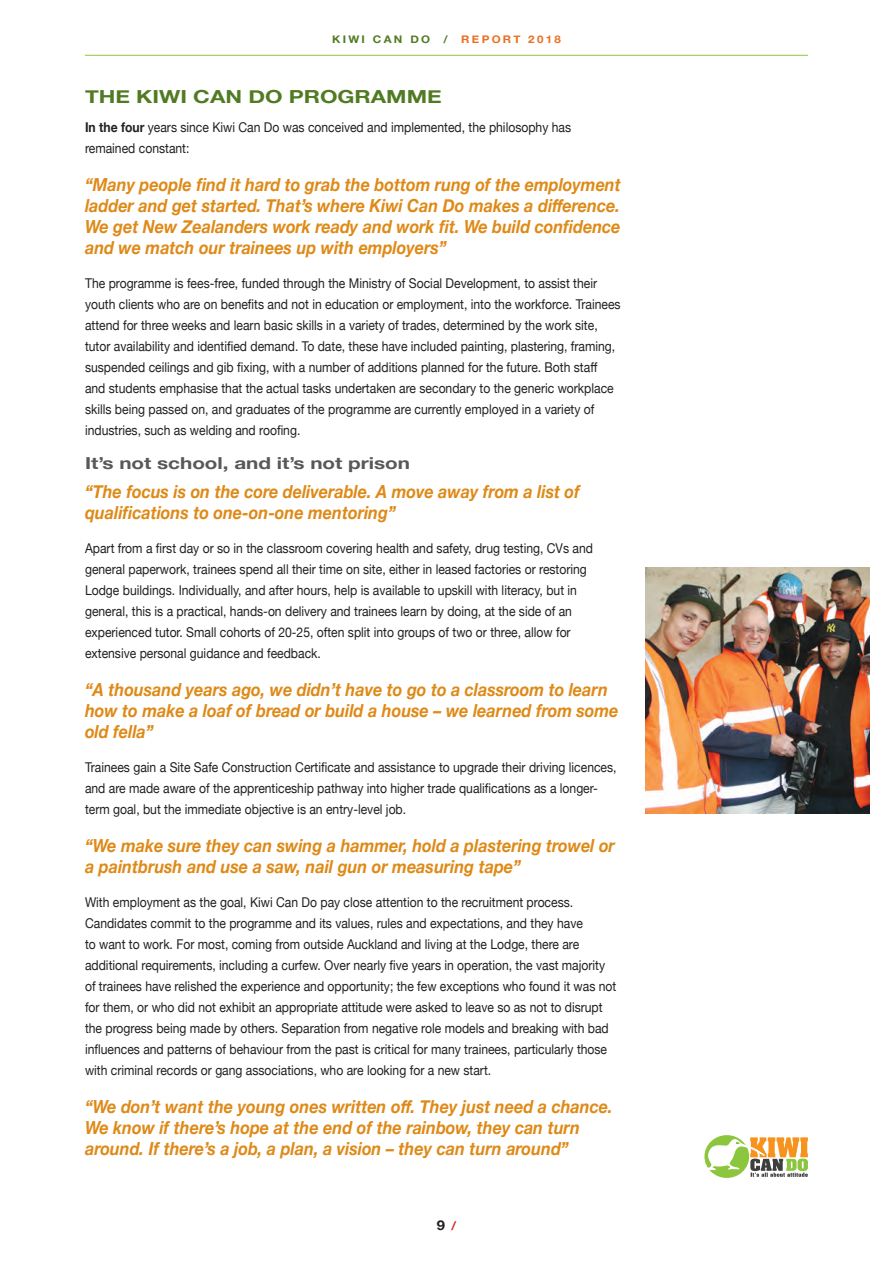
<style>
.page{position:relative;width:893px;height:1263px;background:#fff}
.page>*{position:absolute;margin:0;border:0;box-sizing:border-box;transform-origin:0 0}
.t1{font:italic 700 18px/21px "Helvetica Neue";color:#de8a18;scale:.9 1}
.t2{font:700 18px "Helvetica Neue";color:#517b23;scale:1.25 1}
.t3{font:700 16.5px "Helvetica Neue";color:#57585a;scale:1.25 1}
.t4{font:13.5px/21px "Helvetica Neue";color:#231f20;scale:.9 1}
.t5{font:700 13.5px "Helvetica Neue";color:#231f20;scale:1.1 1}
.t6{font:700 10.5px "Helvetica Neue";letter-spacing:.2em;color:#517b23;scale:1.1 1}
.t7{font:700 10.5px "Helvetica Neue";letter-spacing:.2em;color:#ec6e20;scale:1.1 1}
.s1{font-weight:700}
.s2{font-weight:500;font-size:12px;color:#d1232a}
</style>
<div class="page">
<hr style="left:85px;top:55px;width:723px;height:1px;background:#8bc63e">
<svg style="left:704px;top:1135px;width:45px;height:43px"></svg>
<svg style="left:704px;top:1137px;width:104px;height:40px"></svg>
<img style="left:645px;top:567px;width:225px;height:246px">
<p class="t6" style="left:332px;top:31px;width:91px">KIWI CAN DO</p>
<p class="t6" style="left:444px;top:31px;width:5px">/</p>
<p class="t7" style="left:461px;top:31px;width:92px">REPORT 2018</p>
<h1 class="t2" style="left:85px;top:82px;width:287px">THE KIWI CAN DO PROGRAMME</h1>
<p class="t4" style="left:85px;top:118px;width:542px"><span class="s1">In the four</span> years since Kiwi Can Do was conceived and implemented, the philosophy has remained constant:</p>
<p class="t1" style="left:85px;top:175px;width:597px;text-align:justify">“Many people find it hard to grab the bottom rung of the employment ladder and get started. That’s where Kiwi Can Do makes a difference.<br>We get New Zealanders work ready and work fit. We build confidence and we match our trainees up with employers”</p>
<p class="t4" style="left:85px;top:273px;width:597px">The programme is fees-free, funded through the Ministry of Social Development, to assist their youth clients who are on benefits and not in education or employment, into the workforce. Trainees attend for three weeks and learn basic skills in a variety of trades, determined by the work site, tutor availability and identified demand. To date, these have included painting, plastering, framing, suspended ceilings and gib fixing, with a number of additions planned for the future. Both staff and students emphasise that the actual tasks undertaken are secondary to the generic workplace skills being passed on, and graduates of the programme are currently employed in a variety of industries, such as welding and roofing.</p>
<p class="t3" style="left:85px;top:450px;width:262px">It’s not school, and it’s not prison</p>
<h1 class="t1" style="left:85px;top:482px;width:551px">“The focus is on the core deliverable. A move away from a list of qualifications to one-on-one mentoring”</h1>
<p class="t4" style="left:85px;top:538px;width:566px">Apart from a first day or so in the classroom covering health and safety, drug testing, CVs and general paperwork, trainees spend all their time on site, either in leased factories or restoring Lodge buildings. Individually, and after hours, help is available to upskill with literacy, but in general, this is a practical, hands-on delivery and trainees learn by doing, at the side of an experienced tutor. Small cohorts of 20-25, often split into groups of two or three, allow for extensive personal guidance and feedback.</p>
<h1 class="t1" style="left:85px;top:679px;width:594px">“A thousand years ago, we didn’t have to go to a classroom to learn how to make a loaf of bread or build a house – we learned from some old fella”</h1>
<p class="t4" style="left:85px;top:757px;width:592px">Trainees gain a Site Safe Construction Certificate and assistance to upgrade their driving licences, and are made aware of the apprenticeship pathway into higher trade qualifications as a longer&shy;term goal, but the immediate objective is an entry-level job.</p>
<h1 class="t1" style="left:85px;top:835px;width:590px">“We make sure they can swing a hammer, hold a plastering trowel or a paintbrush and use a saw, nail gun or measuring tape”</h1>
<p class="t4" style="left:85px;top:892px;width:592px">With employment as the goal, Kiwi Can Do pay close attention to the recruitment process.<br>Candidates commit to the programme and its values, rules and expectations, and they have<br>to want to work. For most, coming from outside Auckland and living at the Lodge, there are additional requirements, including a curfew. Over nearly five years in operation, the vast majority of trainees have relished the experience and opportunity; the few exceptions who found it was not for them, or who did not exhibit an appropriate attitude were asked to leave so as not to disrupt the progress being made by others. Separation from negative role models and breaking with bad influences and patterns of behaviour from the past is critical for many trainees, particularly those with criminal records or gang associations, who are looking for a new start.</p>
<h1 class="t1" style="left:85px;top:1096px;width:588px">“We don’t want the young ones written off. They just need a chance.<br>We know if there’s hope at the end of the rainbow, they can turn around. If there’s a job, a plan, a vision – they can turn around”</h1>
<p class="t5" style="left:437px;top:1215px;width:19px">9 <span class="s2">/</span></p>
</div>
